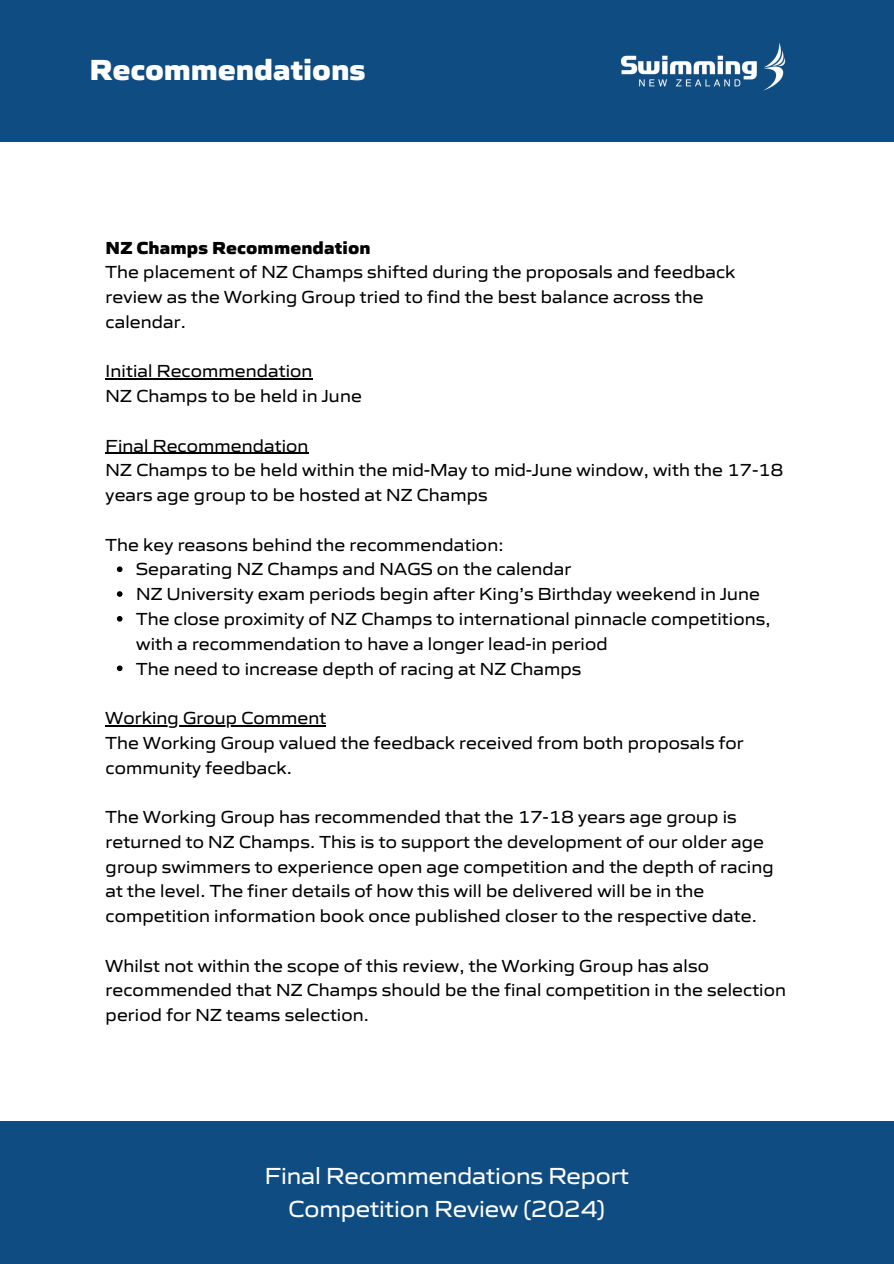
<style>
.page{position:relative;width:894px;height:1264px;background:#fff}
.page>*{position:absolute;margin:0;border:0;box-sizing:border-box;transform-origin:0 0}
.t1{font:800 30px "Gomme Sans";color:#fff}
.t2{font:24px/32.7px "Gomme Sans";color:#fff;text-align:center}
.t3{font:18px/24.8px "Gomme Sans";letter-spacing:.01em;color:#000}
.t4{font:800 18px "Gomme Sans";letter-spacing:.01em;color:#000}
</style>
<div class="page">
<div style="left:0;top:0;width:893px;height:141px;background:#0f4c81"></div>
<img style="left:620px;top:43px;width:166px;height:48px">
<hr style="left:106px;top:378px;width:206px;height:1px;background:#000">
<hr style="left:106px;top:453px;width:202px;height:1px;background:#000">
<svg style="left:117px;top:566px;width:5px;height:6px"></svg>
<svg style="left:117px;top:591px;width:5px;height:6px"></svg>
<svg style="left:117px;top:616px;width:5px;height:5px"></svg>
<svg style="left:117px;top:665px;width:5px;height:6px"></svg>
<hr style="left:106px;top:725px;width:220px;height:1px;background:#000">
<div style="left:0;top:1120px;width:893px;height:143px;background:#0f4c81"></div>
<p class="t1" style="left:89px;top:50px;width:277px">Recommendations</p>
<p class="t4" style="left:106px;top:236px;width:266px">NZ Champs Recommendation</p>
<p class="t3" style="left:106px;top:259px;width:631px">The placement of NZ Champs shifted during the proposals and feedback review as the Working Group tried to find the best balance across the calendar.</p>
<p class="t3" style="left:106px;top:358px;width:208px">Initial Recommendation</p>
<p class="t3" style="left:106px;top:383px;width:257px">NZ Champs to be held in June</p>
<p class="t3" style="left:106px;top:433px;width:204px">Final Recommendation</p>
<p class="t3" style="left:106px;top:457px;width:679px">NZ Champs to be held within the mid-May to mid-June window, with the 17-18 years age group to be hosted at NZ Champs</p>
<p class="t3" style="left:106px;top:532px;width:399px">The key reasons behind the recommendation:</p>
<p class="t3" style="left:136px;top:556px;width:436px">Separating NZ Champs and NAGS on the calendar</p>
<p class="t3" style="left:136px;top:581px;width:625px">NZ University exam periods begin after King’s Birthday weekend in June</p>
<p class="t3" style="left:136px;top:606px;width:635px">The close proximity of NZ Champs to international pinnacle competitions, with a recommendation to have a longer lead-in period</p>
<p class="t3" style="left:136px;top:655px;width:446px">The need to increase depth of racing at NZ Champs</p>
<p class="t3" style="left:106px;top:705px;width:222px">Working Group Comment</p>
<p class="t3" style="left:106px;top:730px;width:639px">The Working Group valued the feedback received from both proposals for community feedback.</p>
<p class="t3" style="left:106px;top:804px;width:669px">The Working Group has recommended that the 17-18 years age group is returned to NZ Champs. This is to support the development of our older age group swimmers to experience open age competition and the depth of racing at the level. The finer details of how this will be delivered will be in the competition information book once published closer to the respective date.</p>
<p class="t3" style="left:106px;top:952px;width:681px">Whilst not within the scope of this review, the Working Group has also recommended that NZ Champs should be the final competition in the selection period for NZ teams selection.</p>
<h2 class="t2" style="left:264px;top:1159px;width:365px">Final Recommendations Report<br>Competition Review (2024)</h2>
</div>
